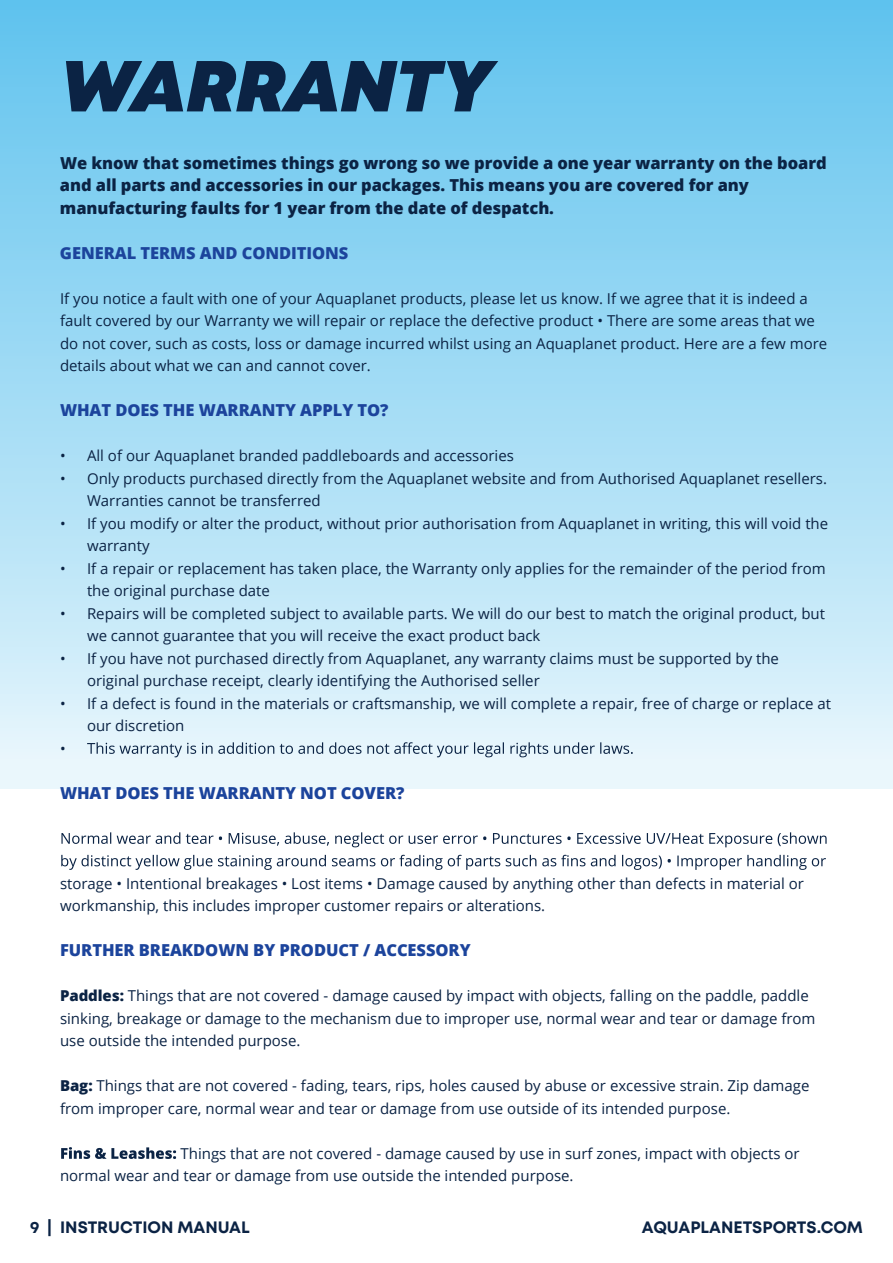
<style>
.page{position:relative;width:893px;height:1263px;background:#fff}
.page>*{position:absolute;margin:0;border:0;box-sizing:border-box;transform-origin:0 0}
.t1{font:italic 900 72px "Mont";color:#0b2344}
.t2{font:800 16.5px/22.5px "Open Sans";letter-spacing:-.005em;color:#0b2344}
.t3{font:800 16.5px "Open Sans";letter-spacing:-.005em;color:#1c449c}
.t4{font:700 16.5px "Mont";color:#0b2344}
.t5{font:15px/22.5px "Open Sans";color:#0b2344}
.s1{font-weight:800}
</style>
<div class="page">
<div style="left:0;top:0;width:893px;height:789px;background:linear-gradient(to bottom,#5ec2ee,#e9f6fc)"></div>
<svg style="left:87px;top:742px;width:546px;height:15px;background:#bfd0db"></svg>
<svg style="left:61px;top:832px;width:766px;height:15px"></svg>
<svg style="left:61px;top:855px;width:765px;height:15px"></svg>
<svg style="left:61px;top:1147px;width:115px;height:12px"></svg>
<h1 class="t1" style="left:60px;top:40px;width:434px">WARRANTY</h1>
<p class="t2" style="left:60px;top:151px;width:768px">We know that sometimes things go wrong so we provide a one year warranty on the board and all parts and accessories in our packages. This means you are covered for any manufacturing faults for 1 year from the date of despatch.</p>
<p class="t3" style="left:60px;top:240px;width:290px">GENERAL TERMS AND CONDITIONS</p>
<p class="t5" style="left:60px;top:287px;width:769px">If you notice a fault with one of your Aquaplanet products, please let us know. If we agree that it is indeed a fault covered by our Warranty we will repair or replace the defective product • There are some areas that we do not cover, such as costs, loss or damage incurred whilst using an Aquaplanet product. Here are a few more details about what we can and cannot cover.</p>
<p class="t3" style="left:60px;top:398px;width:330px">WHAT DOES THE WARRANTY APPLY TO?</p>
<p class="t5" style="left:60px;top:444px;width:455px">• All of our Aquaplanet branded paddleboards and accessories</p>
<p class="t5" style="left:87px;top:467px;width:742px;text-indent:-27px">• Only products purchased directly from the Aquaplanet website and from Authorised Aquaplanet resellers.<br>Warranties cannot be transferred</p>
<p class="t5" style="left:87px;top:512px;width:743px;text-indent:-27px">• If you modify or alter the product, without prior authorisation from Aquaplanet in writing, this will void the warranty</p>
<p class="t5" style="left:87px;top:557px;width:740px;text-indent:-27px">• If a repair or replacement has taken place, the Warranty only applies for the remainder of the period from the original purchase date</p>
<p class="t5" style="left:87px;top:602px;width:739px;text-indent:-27px">• Repairs will be completed subject to available parts. We will do our best to match the original product, but we cannot guarantee that you will receive the exact product back</p>
<p class="t5" style="left:87px;top:647px;width:693px;text-indent:-27px">• If you have not purchased directly from Aquaplanet, any warranty claims must be supported by the original purchase receipt, clearly identifying the Authorised seller</p>
<p class="t5" style="left:60px;top:692px;width:773px">• If a defect is found in the materials or craftsmanship, we will complete a repair, free of charge or replace at</p>
<p class="t5" style="left:87px;top:714px;width:99px">our discretion</p>
<p class="t5" style="left:60px;top:737px;width:7px">•</p>
<p class="t3" style="left:60px;top:780px;width:346px">WHAT DOES THE WARRANTY NOT COVER?</p>
<p class="t5" style="left:60px;top:872px;width:745px">storage • Intentional breakages • Lost items • Damage caused by anything other than defects in material or workmanship, this includes improper customer repairs or alterations.</p>
<p class="t3" style="left:60px;top:938px;width:412px">FURTHER BREAKDOWN BY PRODUCT / ACCESSORY</p>
<p class="t5" style="left:60px;top:984px;width:757px"><span class="s1">Paddles:</span> Things that are not covered - damage caused by impact with objects, falling on the paddle, paddle sinking, breakage or damage to the mechanism due to improper use, normal wear and tear or damage from use outside the intended purpose.</p>
<p class="t5" style="left:60px;top:1074px;width:751px"><span class="s1">Bag:</span> Things that are not covered - fading, tears, rips, holes caused by abuse or excessive strain. Zip damage from improper care, normal wear and tear or damage from use outside of its intended purpose.</p>
<p class="t5" style="left:60px;top:1142px;width:741px;text-indent:120px">Things that are not covered - damage caused by use in surf zones, impact with objects or normal wear and tear or damage from use outside the intended purpose.</p>
<p class="t4" style="left:30px;top:1216px;width:221px">9 | INSTRUCTION MANUAL</p>
<p class="t4" style="left:642px;top:1216px;width:223px">AQUAPLANETSPORTS.COM</p>
</div>
